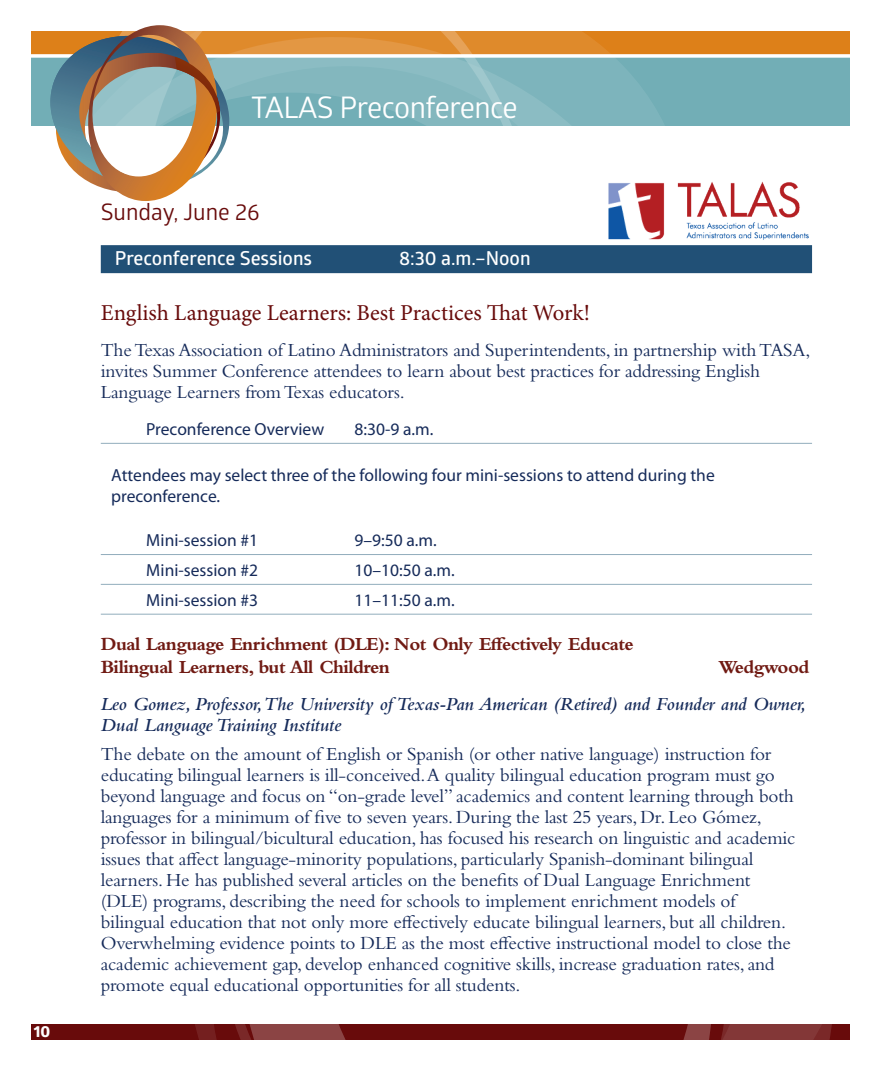
<style>
.page{position:relative;width:882px;height:1071px;background:#fff}
.page>*{position:absolute;margin:0;border:0;box-sizing:border-box;transform-origin:0 0}
.t1{font:29.75px "Glober";letter-spacing:-.02em;color:#fff}
.t2{font:22.75px "Minion Pro";color:#680b0b}
.t3{font:22.75px "Glober";color:#680b0b}
.t4{font:19.25px/21px "Bembo Std";letter-spacing:-.01em;color:#162b5a}
.t5{font:italic 600 19.25px/21px "Bembo Std";letter-spacing:-.005em;color:#162b5a}
.t6{font:700 19.25px/23.1px "Bembo Std";letter-spacing:-.03em;color:#701a13}
.t7{font:600 19.25px "Glober";color:#fff}
.t8{font:17.5px/21px "Myriad Pro";color:#162b5a}
.t9{font:700 15.75px "Globerx";color:#fff}
</style>
<div class="page">
<div style="left:32px;top:32px;width:818px;height:94px;background:#72aeb6"></div>
<div style="left:32px;top:32px;width:818px;height:24px;background:#dd8019"></div>
<svg style="left:689px;top:54px;width:161px;height:4px"></svg>
<svg style="left:549px;top:35px;width:120px;height:408px"></svg>
<svg style="left:100px;top:31px;width:449px;height:554px"></svg>
<svg style="left:48px;top:25px;width:183px;height:176px"></svg>
<img style="left:609px;top:168px;width:199px;height:77px">
<div style="left:32px;top:1024px;width:818px;height:16px;background:#680b0b"></div>
<svg style="left:721px;top:1024px;width:111px;height:16px;background:#803333"></svg>
<svg style="left:235px;top:1024px;width:476px;height:16px"></svg>
<div style="left:101px;top:245px;width:711px;height:28px;background:#215076"></div>
<hr style="left:101px;top:443px;width:711px;height:1px;background:#92adbc">
<hr style="left:101px;top:554px;width:711px;height:1px;background:#92adbc">
<hr style="left:101px;top:584px;width:711px;height:1px;background:#92adbc">
<hr style="left:101px;top:614px;width:711px;height:1px;background:#92adbc">
<p class="t9" style="left:34px;top:1020px;width:18px">10</p>
<h1 class="t1" style="left:251px;top:87px;width:268px">TALAS Preconference</h1>
<p class="t3" style="left:101px;top:196px;width:161px">Sunday, June 26</p>
<p class="t7" style="left:115px;top:245px;width:199px">Preconference Sessions</p>
<p class="t7" style="left:399px;top:245px;width:133px">8:30 a.m.–Noon</p>
<p class="t2" style="left:101px;top:297px;width:491px">English Language Learners: Best Practices That Work!</p>
<p class="t4" style="left:101px;top:339px;width:711px">The Texas Association of Latino Administrators and Superintendents, in partnership with TASA, invites Summer Conference attendees to learn about best practices for addressing English<br>Language Learners from Texas educators.</p>
<p class="t8" style="left:146px;top:419px;width:179px">Preconference Overview</p>
<p class="t8" style="left:355px;top:419px;width:80px">8:30-9 a.m.</p>
<p class="t8" style="left:111px;top:465px;width:605px">Attendees may select three of the following four mini-sessions to attend during the preconference.</p>
<p class="t8" style="left:146px;top:530px;width:113px">Mini-session #1</p>
<p class="t8" style="left:355px;top:530px;width:84px">9–9:50 a.m.</p>
<p class="t8" style="left:146px;top:560px;width:113px">Mini-session #2</p>
<p class="t8" style="left:355px;top:560px;width:102px">10–10:50 a.m.</p>
<p class="t8" style="left:146px;top:590px;width:113px">Mini-session #3</p>
<p class="t8" style="left:355px;top:590px;width:102px">11–11:50 a.m.</p>
<p class="t6" style="left:101px;top:633px;width:534px">Dual Language Enrichment (DLE): Not Only Effectively Educate<br>Bilingual Learners, but All Children</p>
<p class="t6" style="left:719px;top:656px;width:93px">Wedgwood</p>
<p class="t5" style="left:101px;top:694px;width:707px">Leo Gomez, Professor, The University of Texas-Pan American (Retired) and Founder and Owner,<br>Dual Language Training Institute</p>
<p class="t4" style="left:101px;top:743px;width:696px">The debate on the amount of English or Spanish (or other native language) instruction for educating bilingual learners is ill-conceived. A quality bilingual education program must go beyond language and focus on “on-grade level” academics and content learning through both languages for a minimum of five to seven years. During the last 25 years, Dr. Leo Gómez, professor in bilingual/bicultural education, has focused his research on linguistic and academic issues that affect language-minority populations, particularly Spanish-dominant bilingual learners. He has published several articles on the benefits of Dual Language Enrichment (DLE) programs, describing the need for schools to implement enrichment models of bilingual education that not only more effectively educate bilingual learners, but all children.<br>Overwhelming evidence points to DLE as the most effective instructional model to close the academic achievement gap, develop enhanced cognitive skills, increase graduation rates, and promote equal educational opportunities for all students.</p>
</div>
